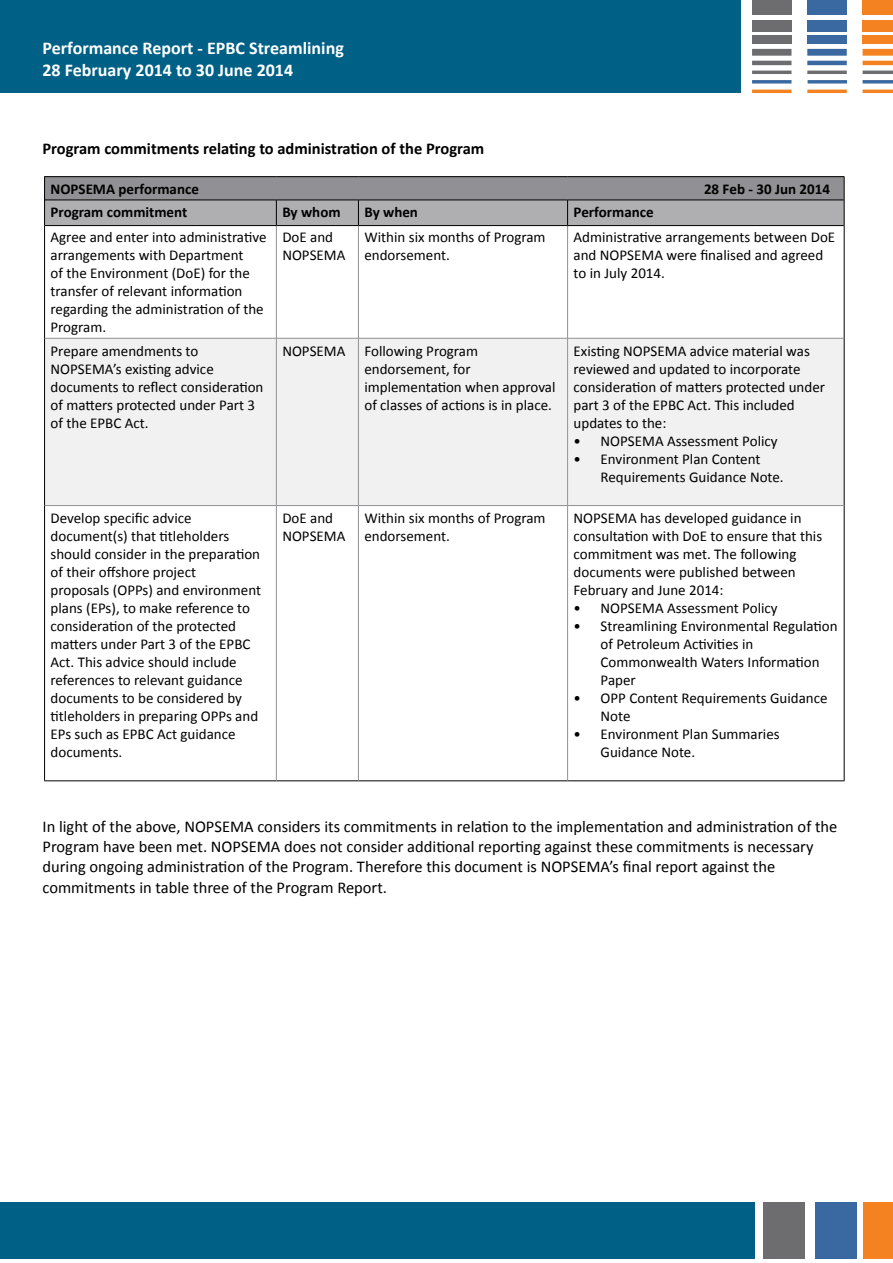
<style>
.page{position:relative;width:893px;height:1263px;background:#fff}
.page>*{position:absolute;margin:0;border:0;box-sizing:border-box;transform-origin:0 0}
.t1{font:700 18px/21.6px "Calibri";color:#fff}
.t2{font:16.5px/19.8px "Calibri";color:#000}
.t3{font:700 16.5px "Calibri";color:#000}
.t4{font:15px/18px "Calibri";color:#000}
.t5{font:700 15px "Calibri";color:#000}
</style>
<div class="page">
<div style="left:0;top:0;width:741px;height:93px;background:#006086"></div>
<div style="left:0;top:1202px;width:755px;height:57px;background:#006086"></div>
<div style="left:863px;top:20px;width:30px;height:11px;background:#f58220"></div>
<div style="left:863px;top:0;width:30px;height:14px;background:#f58220"></div>
<div style="left:863px;top:35px;width:30px;height:9px;background:#f58220"></div>
<div style="left:863px;top:49px;width:30px;height:7px;background:#f58220"></div>
<hr style="left:863px;top:61px;width:30px;height:4px;background:#f58220">
<hr style="left:863px;top:90px;width:30px;height:3px;background:#f58220">
<svg style="left:863px;top:80px;width:30px;height:4px"></svg>
<hr style="left:863px;top:71px;width:30px;height:3px;background:#6d6d70">
<div style="left:807px;top:20px;width:40px;height:11px;background:#3a68a0"></div>
<div style="left:807px;top:0;width:40px;height:14px;background:#3a68a0"></div>
<div style="left:807px;top:35px;width:40px;height:9px;background:#3a68a0"></div>
<div style="left:807px;top:49px;width:40px;height:7px;background:#3a68a0"></div>
<div style="left:752px;top:20px;width:39px;height:11px;background:#6d6d70"></div>
<div style="left:752px;top:0;width:39px;height:14px;background:#6d6d70"></div>
<div style="left:752px;top:35px;width:39px;height:9px;background:#6d6d70"></div>
<div style="left:752px;top:49px;width:39px;height:7px;background:#6d6d70"></div>
<hr style="left:807px;top:61px;width:40px;height:4px;background:#3a68a0">
<hr style="left:807px;top:90px;width:40px;height:3px;background:#f58220">
<svg style="left:808px;top:80px;width:39px;height:4px"></svg>
<hr style="left:807px;top:71px;width:40px;height:3px;background:#6d6d70">
<hr style="left:752px;top:61px;width:39px;height:4px;background:#6d6d70">
<hr style="left:752px;top:90px;width:39px;height:3px;background:#f58220">
<svg style="left:752px;top:80px;width:39px;height:4px"></svg>
<hr style="left:752px;top:71px;width:39px;height:3px;background:#6d6d70">
<div style="left:864px;top:1202px;width:29px;height:57px;background:#f58220"></div>
<div style="left:764px;top:1202px;width:41px;height:57px;background:#6d6d70"></div>
<div style="left:815px;top:1202px;width:41px;height:57px;background:#3a68a0"></div>
<div style="left:45px;top:339px;width:799px;height:166px;background:#f1f1f2"></div>
<hr style="left:44px;top:176px;width:232px;height:1px;background:#000">
<hr style="left:276px;top:176px;width:82px;height:1px;background:#000">
<hr style="left:358px;top:176px;width:210px;height:1px;background:#000">
<hr style="left:568px;top:176px;width:276px;height:1px;background:#000">
<hr style="left:44px;top:226px;width:1px;height:112px;background:#000">
<hr style="left:844px;top:226px;width:1px;height:112px;background:#000">
<hr style="left:44px;top:338px;width:1px;height:167px;background:#000">
<hr style="left:844px;top:338px;width:1px;height:167px;background:#000">
<hr style="left:44px;top:505px;width:1px;height:275px;background:#000">
<hr style="left:844px;top:505px;width:1px;height:275px;background:#000">
<hr style="left:44px;top:780px;width:232px;height:1px;background:#000">
<hr style="left:276px;top:780px;width:82px;height:1px;background:#000">
<hr style="left:358px;top:780px;width:210px;height:1px;background:#000">
<hr style="left:568px;top:780px;width:276px;height:1px;background:#000">
<hr style="left:276px;top:226px;width:1px;height:112px;background:#919195">
<hr style="left:358px;top:226px;width:1px;height:112px;background:#919195">
<hr style="left:567px;top:226px;width:1px;height:112px;background:#919195">
<hr style="left:45px;top:338px;width:231px;height:1px;background:#919195">
<hr style="left:276px;top:338px;width:82px;height:1px;background:#919195">
<hr style="left:276px;top:338px;width:1px;height:167px;background:#919195">
<hr style="left:358px;top:338px;width:210px;height:1px;background:#919195">
<hr style="left:358px;top:338px;width:1px;height:167px;background:#919195">
<hr style="left:568px;top:338px;width:276px;height:1px;background:#919195">
<hr style="left:567px;top:338px;width:1px;height:167px;background:#919195">
<hr style="left:45px;top:505px;width:231px;height:1px;background:#919195">
<hr style="left:276px;top:505px;width:82px;height:1px;background:#919195">
<hr style="left:276px;top:506px;width:1px;height:274px;background:#919195">
<hr style="left:358px;top:505px;width:210px;height:1px;background:#919195">
<hr style="left:358px;top:506px;width:1px;height:274px;background:#919195">
<hr style="left:568px;top:505px;width:276px;height:1px;background:#919195">
<hr style="left:567px;top:506px;width:1px;height:274px;background:#919195">
<svg style="left:44px;top:177px;width:801px;height:49px;background:#98989b"></svg>
<p class="t1" style="left:43px;top:37px;width:303px">Performance Report - EPBC Streamlining<br>28 February 2014 to 30 June 2014</p>
<p class="t3" style="left:43px;top:138px;width:443px">Program commitments relating to administration of the Program</p>
<p class="t5" style="left:51px;top:179px;width:150px">NOPSEMA performance</p>
<p class="t5" style="left:704px;top:179px;width:127px">28 Feb - 30 Jun 2014</p>
<p class="t5" style="left:51px;top:203px;width:138px">Program commitment</p>
<p class="t5" style="left:282px;top:203px;width:60px">By whom</p>
<p class="t5" style="left:364px;top:203px;width:55px">By when</p>
<p class="t5" style="left:574px;top:203px;width:82px">Performance</p>
<p class="t4" style="left:51px;top:228px;width:217px">Agree and enter into administrative arrangements with Department<br>of the Environment (DoE) for the transfer of relevant information regarding the administration of the<br>Program.</p>
<p class="t4" style="left:282px;top:228px;width:65px">DoE and<br>NOPSEMA</p>
<p class="t4" style="left:364px;top:228px;width:183px">Within six months of Program endorsement.</p>
<p class="t4" style="left:574px;top:228px;width:263px">Administrative arrangements between DoE and NOPSEMA were finalised and agreed to in July 2014.</p>
<p class="t4" style="left:51px;top:342px;width:214px">Prepare amendments to<br>NOPSEMA’s existing advice documents to reflect consideration of matters protected under Part 3 of the EPBC Act.</p>
<p class="t4" style="left:282px;top:342px;width:65px">NOPSEMA</p>
<p class="t4" style="left:364px;top:342px;width:193px">Following Program endorsement, for implementation when approval of classes of actions is in place.</p>
<p class="t4" style="left:574px;top:342px;width:253px">Existing NOPSEMA advice material was reviewed and updated to incorporate consideration of matters protected under part 3 of the EPBC Act. This included updates to the:</p>
<p class="t4" style="left:574px;top:432px;width:206px">• NOPSEMA Assessment Policy</p>
<p class="t4" style="left:601px;top:450px;width:185px;text-indent:-27px">• Environment Plan Content<br>Requirements Guidance Note.</p>
<p class="t4" style="left:51px;top:509px;width:212px">Develop specific advice document(s) that titleholders should consider in the preparation of their offshore project<br>proposals (OPPs) and environment plans (EPs), to make reference to consideration of the protected matters under Part 3 of the EPBC<br>Act. This advice should include references to relevant guidance documents to be considered by titleholders in preparing OPPs and<br>EPs such as EPBC Act guidance documents.</p>
<p class="t4" style="left:282px;top:509px;width:65px">DoE and<br>NOPSEMA</p>
<p class="t4" style="left:364px;top:509px;width:183px">Within six months of Program endorsement.</p>
<p class="t4" style="left:574px;top:509px;width:250px">NOPSEMA has developed guidance in consultation with DoE to ensure that this commitment was met. The following documents were published between February and June 2014:</p>
<p class="t4" style="left:574px;top:599px;width:206px">• NOPSEMA Assessment Policy</p>
<p class="t4" style="left:601px;top:617px;width:239px;text-indent:-27px">• Streamlining Environmental Regulation of Petroleum Activities in<br>Commonwealth Waters Information<br>Paper</p>
<p class="t4" style="left:601px;top:689px;width:228px;text-indent:-27px">• OPP Content Requirements Guidance<br>Note</p>
<p class="t4" style="left:601px;top:725px;width:181px;text-indent:-27px">• Environment Plan Summaries<br>Guidance Note.</p>
<p class="t2" style="left:43px;top:817px;width:796px">In light of the above, NOPSEMA considers its commitments in relation to the implementation and administration of the<br>Program have been met. NOPSEMA does not consider additional reporting against these commitments is necessary during ongoing administration of the Program. Therefore this document is NOPSEMA’s final report against the</p>
<p class="t2" style="left:43px;top:878px;width:346px">commitments in table three of the Program Report.</p>
</div>
